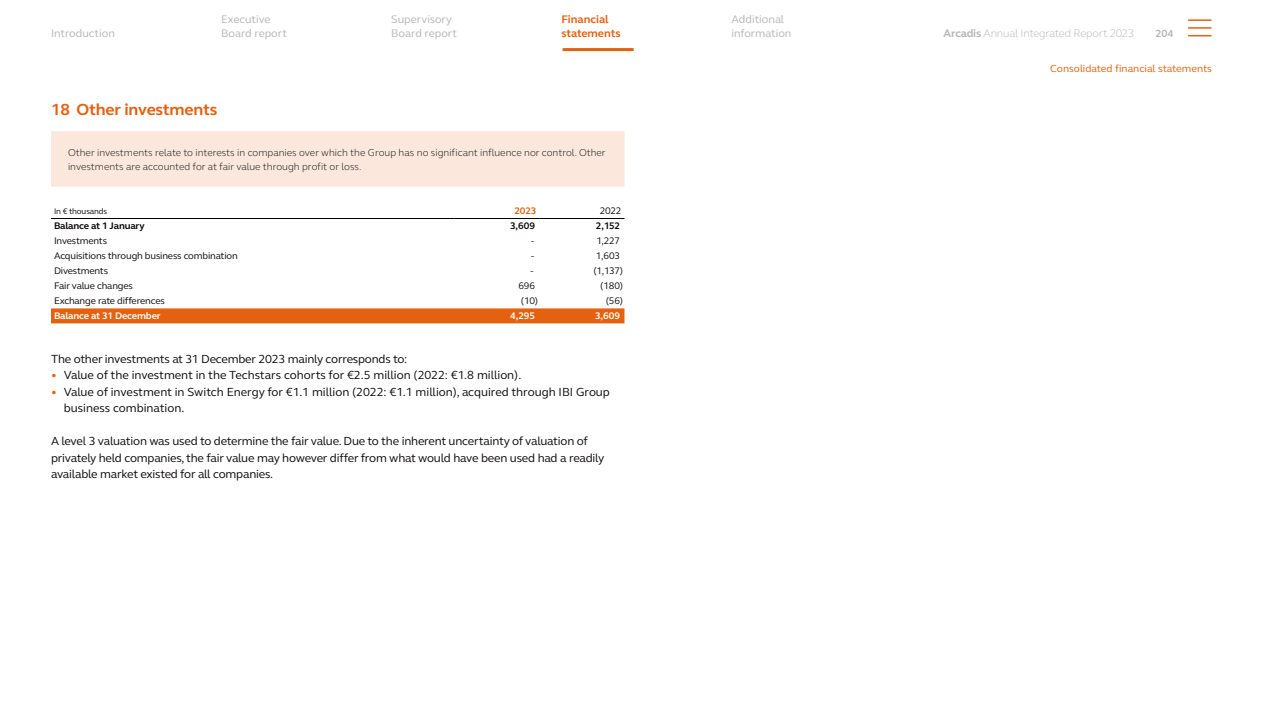
<style>
.page{position:relative;width:1263px;height:711px;background:#fff}
.page>*{position:absolute;margin:0;border:0;box-sizing:border-box;transform-origin:0 0}
.t1{font:700 16.5px "FS Elliot Pro";letter-spacing:-.01em;color:#e3610f}
.t2{font:12px/16.5px "FS Elliot Pro";letter-spacing:-.015em;color:#0c0808}
.t3{font:11.25px/13.5px "FS Elliot Pro";color:#b6b5b5}
.t4{font:300 11.25px "FS Elliot Pro";letter-spacing:-.015em;color:#b6b5b5}
.t5{font:700 11.25px/13.5px "FS Elliot Pro";color:#e3610f}
.t6{font:10.5px "FS Elliot Pro";color:#e3610f}
.t7{font:700 10.5px "FS Elliot Pro";color:#b6b5b5}
.t8{font:300 10.2px/14.2px "FS Elliot Pro";color:#0c0808}
.t9{font:9.75px "FS Elliot Pro";letter-spacing:-.015em;color:#0c0808}
.t10{font:700 9.75px "FS Elliot Pro";letter-spacing:-.015em;color:#fff}
.t11{font:700 9.75px "FS Elliot Pro";letter-spacing:-.015em;color:#0c0808}
.t12{font:700 9.75px "FS Elliot Pro";color:#e3610f}
.t13{font:8.25px "FS Elliot Pro";letter-spacing:-.015em;color:#0c0808}
.s1{font-weight:700}
.s2{color:#e3610f}
</style>
<div class="page">
<div style="left:51px;top:131px;width:574px;height:55px;background:#fbe7db"></div>
<div style="left:51px;top:308px;width:573px;height:15px;background:#e3610f"></div>
<hr style="left:454px;top:218px;width:85px;height:1px;background:#000">
<hr style="left:51px;top:218px;width:403px;height:1px;background:#000">
<hr style="left:539px;top:218px;width:85px;height:1px;background:#000">
<svg style="left:1188px;top:35px;width:23px;height:1px"></svg>
<hr style="left:1188px;top:27px;width:23px;height:2px;background:#e3610f">
<hr style="left:1188px;top:19px;width:23px;height:2px;background:#e3610f">
<hr style="left:563px;top:48px;width:71px;height:3px;background:#e3610f">
<p class="t3" style="left:221px;top:12px;width:51px">Executive</p>
<p class="t3" style="left:51px;top:26px;width:65px">Introduction</p>
<p class="t3" style="left:221px;top:26px;width:67px">Board report</p>
<p class="t3" style="left:391px;top:12px;width:67px">Supervisory<br>Board report</p>
<p class="t5" style="left:561px;top:13px;width:61px">Financial statements</p>
<p class="t3" style="left:731px;top:12px;width:62px">Additional information</p>
<p class="t4" style="left:944px;top:25px;width:192px"><span class="s1">Arcadis</span> Annual Integrated Report 2023</p>
<p class="t7" style="left:1155px;top:26px;width:20px">204</p>
<p class="t6" style="left:1050px;top:61px;width:163px">Consolidated financial statements</p>
<h1 class="t1" style="left:51px;top:98px;width:168px">18 Other investments</h1>
<p class="t8" style="left:68px;top:145px;width:539px">Other investments relate to interests in companies over which the Group has no significant influence nor control. Other investments are accounted for at fair value through profit or loss.</p>
<p class="t13" style="left:54px;top:206px;width:55px">In € thousands</p>
<p class="t12" style="left:514px;top:204px;width:23px">2023</p>
<p class="t9" style="left:600px;top:204px;width:23px">2022</p>
<p class="t11" style="left:54px;top:219px;width:92px">Balance at 1 January</p>
<p class="t11" style="left:510px;top:219px;width:27px">3,609</p>
<p class="t11" style="left:596px;top:219px;width:26px">2,152</p>
<p class="t9" style="left:54px;top:234px;width:55px">Investments</p>
<p class="t9" style="left:531px;top:234px;width:5px">-</p>
<p class="t9" style="left:596px;top:234px;width:25px">1,227</p>
<p class="t9" style="left:54px;top:249px;width:185px">Acquisitions through business combination</p>
<p class="t9" style="left:531px;top:249px;width:5px">-</p>
<p class="t9" style="left:596px;top:249px;width:26px">1,603</p>
<p class="t9" style="left:54px;top:264px;width:56px">Divestments</p>
<p class="t9" style="left:530px;top:264px;width:5px">-</p>
<p class="t9" style="left:593px;top:264px;width:31px">(1,137)</p>
<p class="t9" style="left:54px;top:279px;width:80px">Fair value changes</p>
<p class="t9" style="left:518px;top:279px;width:18px">696</p>
<p class="t9" style="left:600px;top:279px;width:24px">(180)</p>
<p class="t9" style="left:54px;top:294px;width:112px">Exchange rate differences</p>
<p class="t9" style="left:521px;top:294px;width:19px">(10)</p>
<p class="t9" style="left:606px;top:294px;width:19px">(56)</p>
<p class="t10" style="left:54px;top:309px;width:108px">Balance at 31 December</p>
<p class="t10" style="left:510px;top:309px;width:26px">4,295</p>
<p class="t10" style="left:595px;top:309px;width:27px">3,609</p>
<p class="t2" style="left:51px;top:349px;width:358px">The other investments at 31 December 2023 mainly corresponds to:</p>
<p class="t2" style="left:51px;top:366px;width:472px"><span class="s2">•</span> Value of the investment in the Techstars cohorts for €2.5 million (2022: €1.8 million).</p>
<p class="t2" style="left:64px;top:382px;width:548px;text-indent:-13px"><span class="s2">•</span> Value of investment in Switch Energy for €1.1 million (2022: €1.1 million), acquired through IBI Group business combination.</p>
<p class="t2" style="left:51px;top:432px;width:555px">A level 3 valuation was used to determine the fair value. Due to the inherent uncertainty of valuation of privately held companies, the fair value may however differ from what would have been used had a readily available market existed for all companies.</p>
</div>
